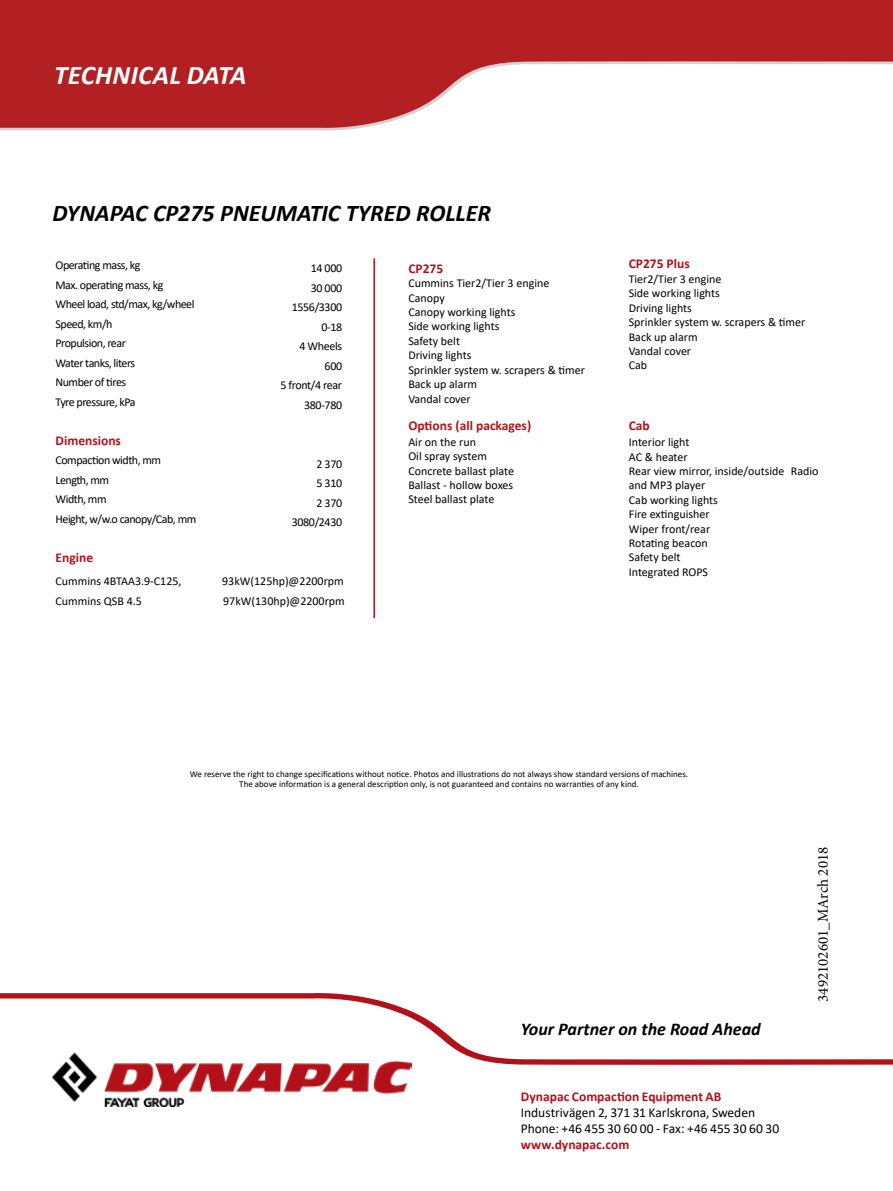
<style>
.page{position:relative;width:893px;height:1191px;background:#fff}
.page>*{position:absolute;margin:0;border:0;box-sizing:border-box;transform-origin:0 0}
.t1{font:italic 700 27px "Calibri";letter-spacing:.015em;color:#fff}
.t2{font:italic 700 24px "Calibri";color:#000}
.t3{font:italic 700 18px "Calibri";color:#000}
.t4{font:15px "Minion Pro";color:#000}
.t5{font:700 13.5px "Calibri";color:#b3111a}
.t6{font:13.5px/16.2px "Calibri";color:#000}
.t7{font:12px/14.4px "Calibri";color:#000}
.t8{font:12px/19.5px "Calibri";letter-spacing:-.04em;color:#000}
.t9{font:12px/19.5px "Calibri";letter-spacing:-.03em;color:#000;text-align:right}
.t10{font:9px/10.8px "Calibri";color:#000;text-align:center}
</style>
<div class="page">
<svg style="left:0;top:0;width:893px;height:131px"></svg>
<svg style="left:0;top:993px;width:893px;height:114px"></svg>
<img style="left:52px;top:1050px;width:360px;height:56px">
<hr style="left:373px;top:258px;width:2px;height:360px;background:#b3111a">
<h1 class="t1" style="left:54px;top:56px;width:194px">TECHNICAL DATA</h1>
<h2 class="t2" style="left:52px;top:196px;width:440px">DYNAPAC CP275 PNEUMATIC TYRED ROLLER</h2>
<p class="t8" style="left:56px;top:255px;width:141px">Operating mass, kg<br>Max. operating mass, kg<br>Wheel load, std/max, kg/wheel<br>Speed, km/h<br>Propulsion, rear<br>Water tanks, liters<br>Number of tires<br>Tyre pressure, kPa</p>
<p class="t5" style="left:56px;top:430px;width:67px">Dimensions</p>
<p class="t8" style="left:56px;top:450px;width:142px">Compaction width, mm<br>Length, mm<br>Width, mm<br>Height, w/w.o canopy/Cab, mm</p>
<p class="t5" style="left:56px;top:547px;width:39px">Engine</p>
<p class="t9" style="left:280px;top:258px;width:63px">14 000<br>30 000<br>1556/3300<br>0-18<br>4 Wheels<br>600<br>5 front/4 rear<br>380-780</p>
<p class="t9" style="left:292px;top:453px;width:52px">2 370<br>5 310<br>2 370<br>3080/2430</p>
<p class="t7" style="left:56px;top:574px;width:127px">Cummins 4BTAA3.9-C125,</p>
<p class="t7" style="left:222px;top:574px;width:123px">93kW(125hp)@2200rpm</p>
<p class="t7" style="left:56px;top:593px;width:88px">Cummins QSB 4.5</p>
<p class="t7" style="left:223px;top:593px;width:123px">97kW(130hp)@2200rpm</p>
<p class="t5" style="left:408px;top:259px;width:36px">CP275</p>
<p class="t7" style="left:408px;top:276px;width:178px">Cummins Tier2/Tier 3 engine<br>Canopy<br>Canopy working lights<br>Side working lights<br>Safety belt<br>Driving lights<br>Sprinkler system w. scrapers &amp; timer<br>Back up alarm<br>Vandal cover</p>
<p class="t5" style="left:629px;top:254px;width:63px">CP275 Plus</p>
<p class="t7" style="left:629px;top:271px;width:178px">Tier2/Tier 3 engine<br>Side working lights<br>Driving lights<br>Sprinkler system w. scrapers &amp; timer<br>Back up alarm<br>Vandal cover<br>Cab</p>
<p class="t5" style="left:408px;top:416px;width:124px">Options (all packages)</p>
<p class="t5" style="left:629px;top:416px;width:23px">Cab</p>
<p class="t7" style="left:408px;top:434px;width:107px">Air on the run<br>Oil spray system<br>Concrete ballast plate<br>Ballast - hollow boxes<br>Steel ballast plate</p>
<p class="t7" style="left:629px;top:435px;width:191px">Interior light<br>AC &amp; heater<br>Rear view mirror, inside/outside Radio and MP3 player<br>Cab working lights<br>Fire extinguisher<br>Wiper front/rear<br>Rotating beacon<br>Safety belt<br>Integrated ROPS</p>
<p class="t10" style="left:190px;top:768px;width:500px">We reserve the right to change specifications without notice. Photos and illustrations do not always show standard versions of machines.<br>The above information is a general description only, is not guaranteed and contains no warranties of any kind.</p>
<h3 class="t3" style="left:521px;top:1016px;width:241px">Your Partner on the Road Ahead</h3>
<p class="t5" style="left:521px;top:1086px;width:202px">Dynapac Compaction Equipment AB</p>
<p class="t6" style="left:521px;top:1104px;width:260px">Industrivägen 2, 371 31 Karlskrona, Sweden<br>Phone: +46 455 30 60 00 - Fax: +46 455 30 60 30</p>
<p class="t5" style="left:521px;top:1135px;width:110px">www.dynapac.com</p>
<p class="t4" style="left:813px;top:1001px;width:157px;rotate:-90deg">3492102601_MArch 2018</p>
</div>
